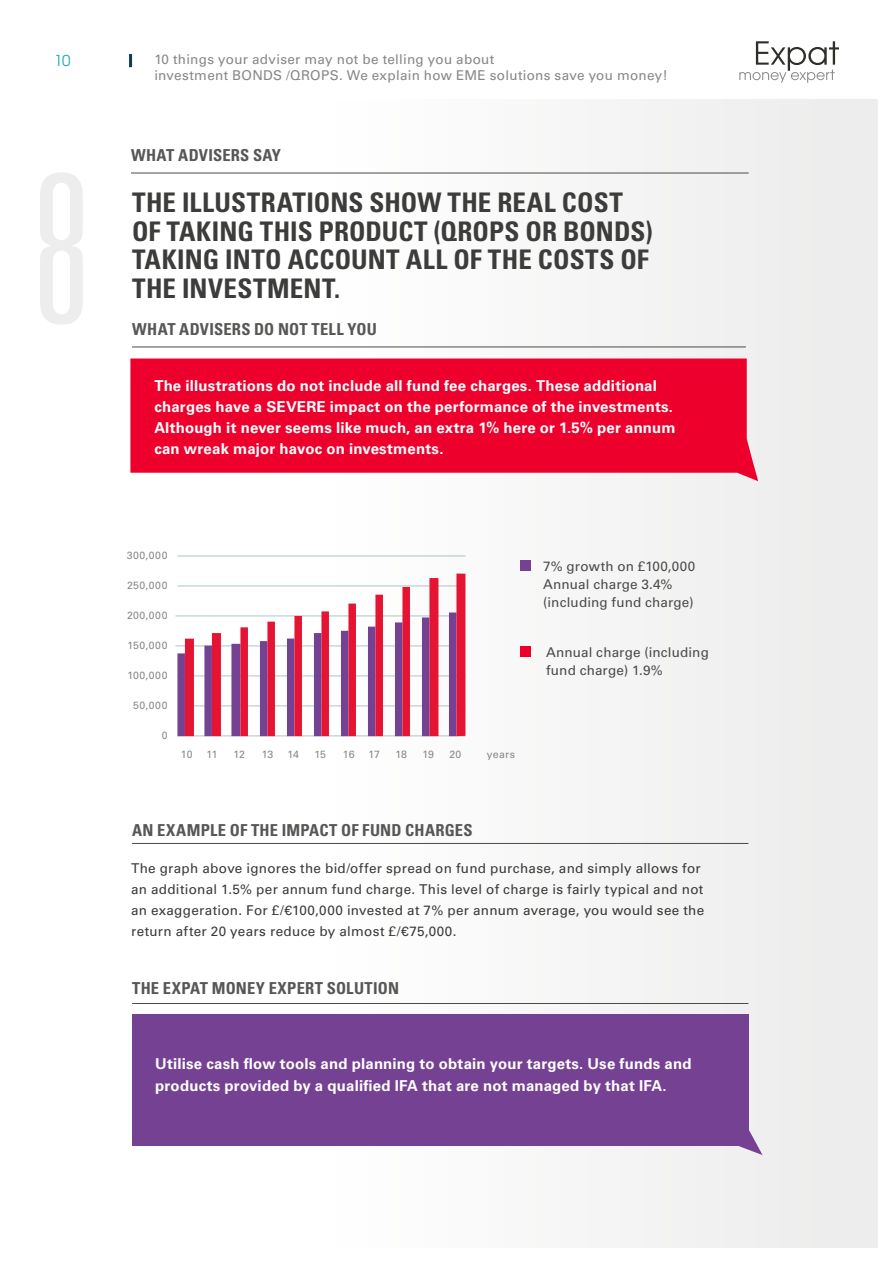
<style>
.page{position:relative;width:893px;height:1263px;background:#fff}
.page>*{position:absolute;margin:0;border:0;box-sizing:border-box;transform-origin:0 0}
.t1{font:700 condensed 27px "Univers LT Std";letter-spacing:.015em;color:#3c3c3b}
.t2{font:700 condensed 16.5px "Univers LT Std";letter-spacing:.015em;color:#575756}
.t3{font:700 15px/21px "Univers LT Std";letter-spacing:.01em;color:#fff}
.t4{font:15px "Avant Gar Got Itc L";color:#1ea7af}
.t5{font:13.5px/21px "Univers LT Std";letter-spacing:.02em;color:#3a3938}
.t6{font:13.5px/16.5px "Univers LT Std";letter-spacing:.02em;color:#878787}
.t7{font:13.5px/18px "Univers LT Std";letter-spacing:.01em;color:#4a4a49}
.t8{font:10.5px "Univers LT Std";letter-spacing:.045em;color:#878787}
</style>
<div class="page">
<svg style="left:129px;top:54px;width:3px;height:13px"></svg>
<svg style="left:739px;top:41px;width:100px;height:42px"></svg>
<div style="left:0;top:99px;width:880px;height:1157px;background:linear-gradient(to right,#fff,#eee)"></div>
<hr style="left:131px;top:173px;width:618px;height:1px;background:#4a4a49">
<div style="left:132px;top:1014px;width:616px;height:132px;background:#754192"></div>
<svg style="left:739px;top:1129px;width:24px;height:26px"></svg>
<hr style="left:132px;top:347px;width:614px;height:1px;background:#4a4a49">
<hr style="left:132px;top:843px;width:616px;height:1px;background:#4a4a49">
<hr style="left:132px;top:1003px;width:616px;height:1px;background:#4a4a49">
<svg style="left:130px;top:358px;width:628px;height:123px;fill:#ee002d"></svg>
<hr style="left:177px;top:556px;width:288px;height:1px;background:#adc5c6">
<hr style="left:177px;top:586px;width:288px;height:1px;background:#adc5c6">
<hr style="left:175px;top:646px;width:288px;height:1px;background:#adc5c6">
<hr style="left:175px;top:616px;width:288px;height:1px;background:#adc5c6">
<svg style="left:177px;top:612px;width:8px;height:124px"></svg>
<svg style="left:185px;top:573px;width:280px;height:163px"></svg>
<div style="left:520px;top:560px;width:11px;height:11px;background:#754192"></div>
<div style="left:520px;top:646px;width:11px;height:10px;background:#ee002d"></div>
<p class="t4" style="left:54px;top:51px;width:18px">10</p>
<p class="t6" style="left:154px;top:51px;width:515px">10 things your adviser may not be telling you about<br>investment BONDS /QROPS. We explain how EME solutions save you money!</p>
<p class="t2" style="left:131px;top:145px;width:152px">WHAT ADVISERS SAY</p>
<h1 class="t1" style="left:132px;top:186px;width:65px">THE ILLUSTRATIONS</h1>
<h1 class="t1" style="left:369px;top:186px;width:19px">SHOW</h1>
<h1 class="t1" style="left:447px;top:186px;width:16px">THE</h1>
<h1 class="t1" style="left:497px;top:186px;width:16px">REAL</h1>
<h1 class="t1" style="left:562px;top:186px;width:16px">COST</h1>
<h1 class="t1" style="left:132px;top:214px;width:142px">OF TAKING THIS</h1>
<h1 class="t1" style="left:319px;top:214px;width:17px">PRODUCT</h1>
<h1 class="t1" style="left:434px;top:214px;width:147px">(QROPS OR BONDS</h1>
<h1 class="t1" style="left:645px;top:214px;width:9px">)</h1>
<h1 class="t1" style="left:132px;top:243px;width:108px">TAKING INTO</h1>
<h1 class="t1" style="left:288px;top:243px;width:17px">ACCOUNT</h1>
<h1 class="t1" style="left:406px;top:243px;width:15px">ALL</h1>
<h1 class="t1" style="left:453px;top:243px;width:50px">OF THE</h1>
<h1 class="t1" style="left:538px;top:243px;width:16px">COSTS</h1>
<h1 class="t1" style="left:620px;top:243px;width:30px">OF</h1>
<h1 class="t1" style="left:132px;top:271px;width:16px">THE</h1>
<h1 class="t1" style="left:182px;top:271px;width:17px">INVESTMENT</h1>
<h1 class="t1" style="left:334px;top:271px;width:7px">.</h1>
<p class="t2" style="left:132px;top:319px;width:246px">WHAT ADVISERS DO NOT TELL YOU</p>
<p class="t3" style="left:154px;top:376px;width:523px">The illustrations do not include all fund fee charges. These additional charges have a SEVERE impact on the performance of the investments.<br>Although it never seems like much, an extra 1% here or 1.5% per annum can wreak major havoc on investments.</p>
<p class="t8" style="left:127px;top:549px;width:42px">300,000</p>
<p class="t8" style="left:127px;top:579px;width:42px">250,000</p>
<p class="t8" style="left:127px;top:609px;width:42px">200,000</p>
<p class="t8" style="left:128px;top:639px;width:41px">150,000</p>
<p class="t8" style="left:127px;top:669px;width:42px">100,000</p>
<p class="t8" style="left:133px;top:699px;width:36px">50,000</p>
<p class="t8" style="left:162px;top:729px;width:7px">0</p>
<p class="t8" style="left:181px;top:747px;width:13px">10</p>
<p class="t8" style="left:206px;top:747px;width:13px">11</p>
<p class="t8" style="left:233px;top:747px;width:13px">12</p>
<p class="t8" style="left:262px;top:747px;width:13px">13</p>
<p class="t8" style="left:287px;top:747px;width:13px">14</p>
<p class="t8" style="left:314px;top:747px;width:13px">15</p>
<p class="t8" style="left:343px;top:747px;width:13px">16</p>
<p class="t8" style="left:368px;top:747px;width:13px">17</p>
<p class="t8" style="left:395px;top:747px;width:13px">18</p>
<p class="t8" style="left:422px;top:747px;width:13px">19</p>
<p class="t8" style="left:449px;top:747px;width:14px">20</p>
<p class="t8" style="left:487px;top:747px;width:30px">years</p>
<p class="t2" style="left:132px;top:819px;width:36px">AN EXAMPLE</p>
<p class="t2" style="left:230px;top:819px;width:32px">OF THE</p>
<p class="t2" style="left:282px;top:819px;width:11px">IMPACT</p>
<p class="t2" style="left:341px;top:819px;width:40px">OF FUND</p>
<p class="t2" style="left:405px;top:819px;width:11px">CHAR</p>
<p class="t2" style="left:445px;top:819px;width:20px">GES</p>
<p class="t7" style="left:543px;top:557px;width:154px">7% growth on £100,000<br>Annual charge 3.4% (including fund charge)</p>
<p class="t7" style="left:546px;top:643px;width:164px">Annual charge (including fund charge) 1.9%</p>
<p class="t5" style="left:131px;top:857px;width:575px">The graph above ignores the bid/offer spread on fund purchase, and simply allows for an additional 1.5% per annum fund charge. This level of charge is fairly typical and not an exaggeration. For £/€100,000 invested at 7% per annum average, you would see the return after 20 years reduce by almost £/€75,000.</p>
<p class="t2" style="left:132px;top:978px;width:269px">THE EXPAT MONEY EXPERT SOLUTION</p>
<p class="t3" style="left:155px;top:1052px;width:538px;line-height:22.5px">Utilise cash flow tools and planning to obtain your targets. Use funds and products provided by a qualified IFA that are not managed by that IFA.</p>
</div>
